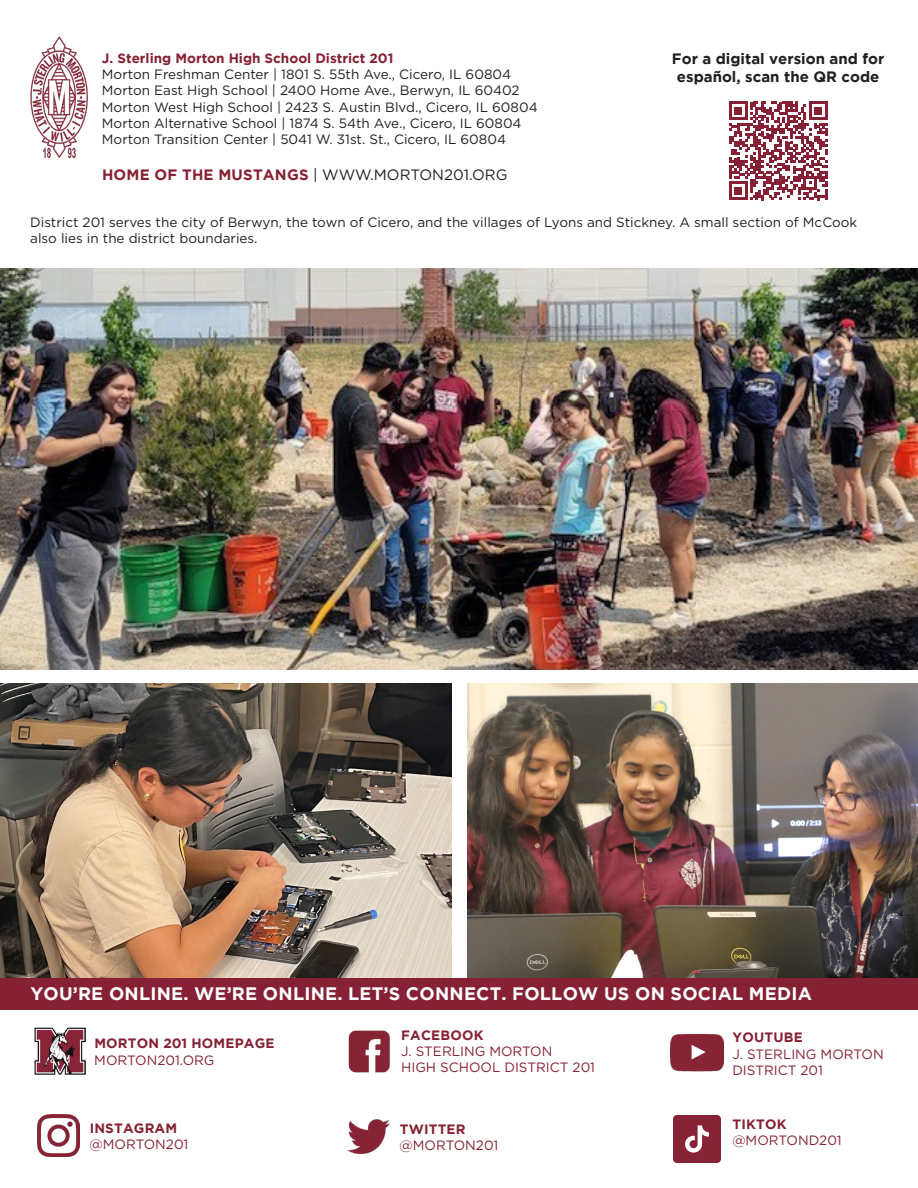
<style>
.page{position:relative;width:918px;height:1188px;background:#fff}
.page>*{position:absolute;margin:0;border:0;box-sizing:border-box;transform-origin:0 0}
.t1{font:700 18px "Gotham";letter-spacing:.015em;color:#fff}
.Course_Description_Category{font:700 15px/18px "Gotham";color:#231f20;text-align:center}
.t2{font:15px "Gotham";color:#231f20}
.t3{font:13.5px/16.2px "Gotham";color:#231f20}
.t4{font:13.5px/16.2px "Gotham";color:#862135}
.t5{font:700 13.5px "Gotham";letter-spacing:.015em;color:#862135}
.s1{font-weight:700;color:#862135}
</style>
<div class="page">
<img style="left:0;top:268px;width:918px;height:402px">
<img style="left:0;top:684px;width:451px;height:294px">
<img style="left:467px;top:684px;width:451px;height:294px">
<img style="left:30px;top:37px;width:58px;height:121px">
<img style="left:348px;top:1030px;width:42px;height:43px">
<img style="left:34px;top:1028px;width:52px;height:46px">
<img style="left:38px;top:1114px;width:42px;height:42px">
<img style="left:347px;top:1119px;width:43px;height:36px">
<img style="left:671px;top:1033px;width:52px;height:39px">
<svg style="left:673px;top:1115px;width:48px;height:48px;fill:#872336"></svg>
<div style="left:0;top:978px;width:918px;height:32px;background:#862135"></div>
<svg style="left:729px;top:102px;width:98px;height:98px"></svg>
<p class="Course_Description_Category" style="left:672px;top:49px;width:214px">For a digital version and for español, scan the QR code</p>
<p class="t5" style="left:102px;top:50px;width:293px">J. Sterling Morton High School District 201</p>
<p class="t3" style="left:102px;top:66px;width:411px">Morton Freshman Center | 1801 S. 55th Ave., Cicero, IL 60804</p>
<p class="t3" style="left:102px;top:82px;width:419px">Morton East High School | 2400 Home Ave., Berwyn, IL 60402</p>
<p class="t3" style="left:102px;top:98px;width:437px">Morton West High School | 2423 S. Austin Blvd., Cicero, IL 60804</p>
<p class="t3" style="left:102px;top:115px;width:421px">Morton Alternative School | 1874 S. 54th Ave., Cicero, IL 60804</p>
<p class="t3" style="left:102px;top:131px;width:406px">Morton Transition Center | 5041 W. 31st. St., Cicero, IL 60804</p>
<p class="t2" style="left:102px;top:166px;width:407px"><span class="s1">HOME OF THE MUSTANGS</span> | WWW.MORTON201.ORG</p>
<p class="t3" style="left:30px;top:214px;width:829px">District 201 serves the city of Berwyn, the town of Cicero, and the villages of Lyons and Stickney. A small section of McCook also lies in the district boundaries.</p>
<p class="t1" style="left:30px;top:983px;width:783px">YOU’RE ONLINE. WE’RE ONLINE. LET’S CONNECT. FOLLOW US ON SOCIAL MEDIA</p>
<p class="t5" style="left:94px;top:1036px;width:182px">MORTON 201 HOMEPAGE</p>
<p class="t4" style="left:94px;top:1051px;width:122px">MORTON201.ORG</p>
<p class="t5" style="left:90px;top:1120px;width:89px">INSTAGRAM</p>
<p class="t4" style="left:90px;top:1136px;width:100px">@MORTON201</p>
<p class="t5" style="left:401px;top:1027px;width:84px">FACEBOOK</p>
<p class="t4" style="left:401px;top:1043px;width:153px">J. STERLING MORTON</p>
<p class="t4" style="left:401px;top:1059px;width:195px">HIGH SCHOOL DISTRICT 201</p>
<p class="t5" style="left:400px;top:1121px;width:67px">TWITTER</p>
<p class="t4" style="left:400px;top:1137px;width:100px">@MORTON201</p>
<p class="t5" style="left:733px;top:1030px;width:72px">YOUTUBE</p>
<p class="t4" style="left:732px;top:1045px;width:153px">J. STERLING MORTON<br>DISTRICT 201</p>
<p class="t5" style="left:733px;top:1116px;width:56px">TIKTOK</p>
<p class="t4" style="left:732px;top:1132px;width:111px">@MORTOND201</p>
</div>
